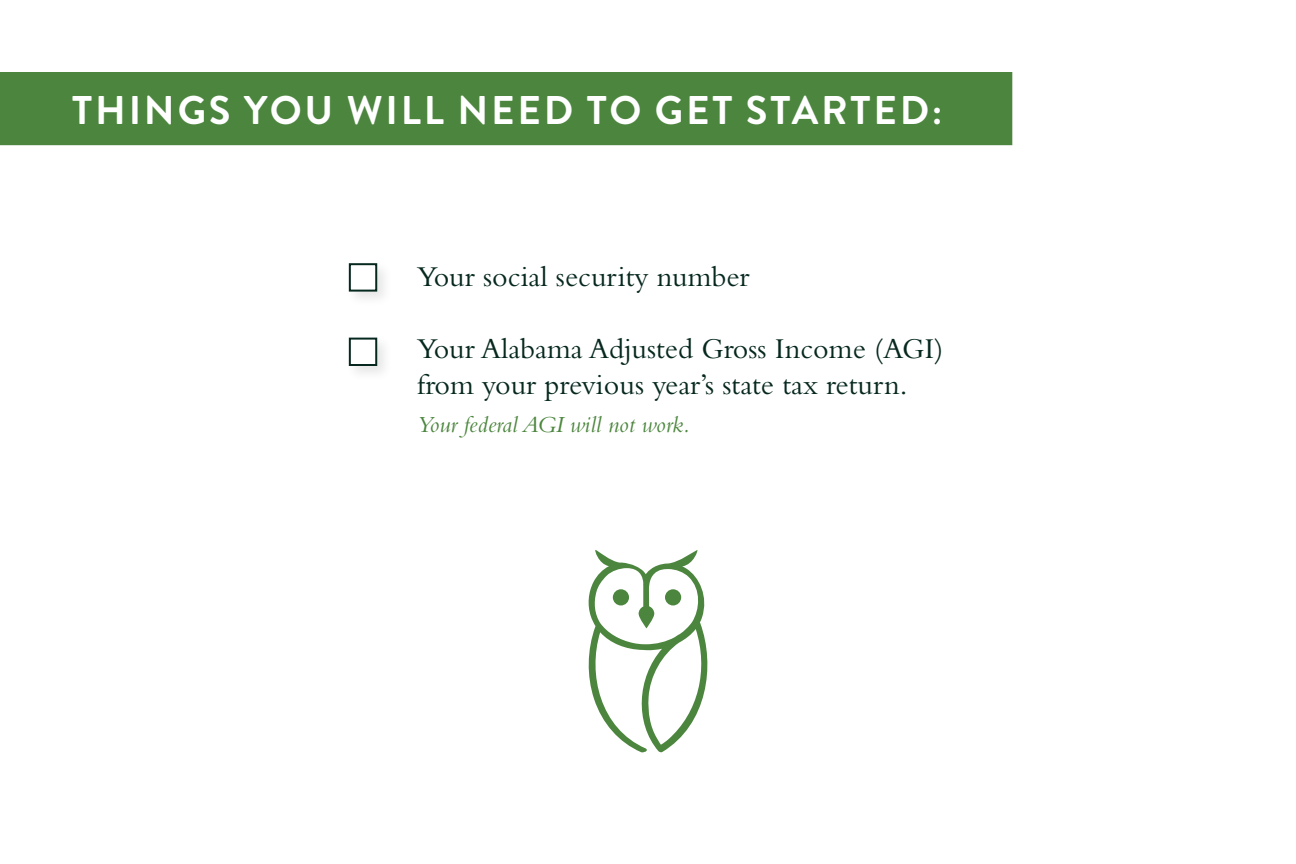
<style>
.page{position:relative;width:1296px;height:864px;background:#fff}
.page>*{position:absolute;margin:0;border:0;box-sizing:border-box;transform-origin:0 0}
.t1{font:700 40px "Brandon Grotesque";letter-spacing:.07em;color:#fff}
.t2{font:30px/36px "Bembo";color:#06281f}
.t3{font:italic 24px "Bembo";color:#4c863e}
</style>
<div class="page">
<div style="left:0;top:72px;width:1012px;height:73px;background:#4c863e"></div>
<div style="left:345px;top:260px;width:49px;height:48px;background:#000;opacity:.1"></div>
<div style="left:349px;top:263px;width:28px;height:29px;background:#fff;border:2px solid #06281f"></div>
<div style="left:345px;top:334px;width:49px;height:48px;background:#000;opacity:.1"></div>
<div style="left:349px;top:338px;width:28px;height:28px;background:#fff;border:2px solid #06281f"></div>
<svg style="left:588px;top:550px;width:120px;height:203px"></svg>
<h1 class="t1" style="left:72px;top:83px;width:872px">THINGS YOU WILL NEED TO GET STARTED:</h1>
<p class="t2" style="left:417px;top:259px;width:334px">Your social security number</p>
<p class="t2" style="left:417px;top:331px;width:528px">Your Alabama Adjusted Gross Income (AGI) from your previous year’s state tax return.</p>
<p class="t3" style="left:417px;top:411px;width:274px">Your federal AGI will not work.</p>
</div>
